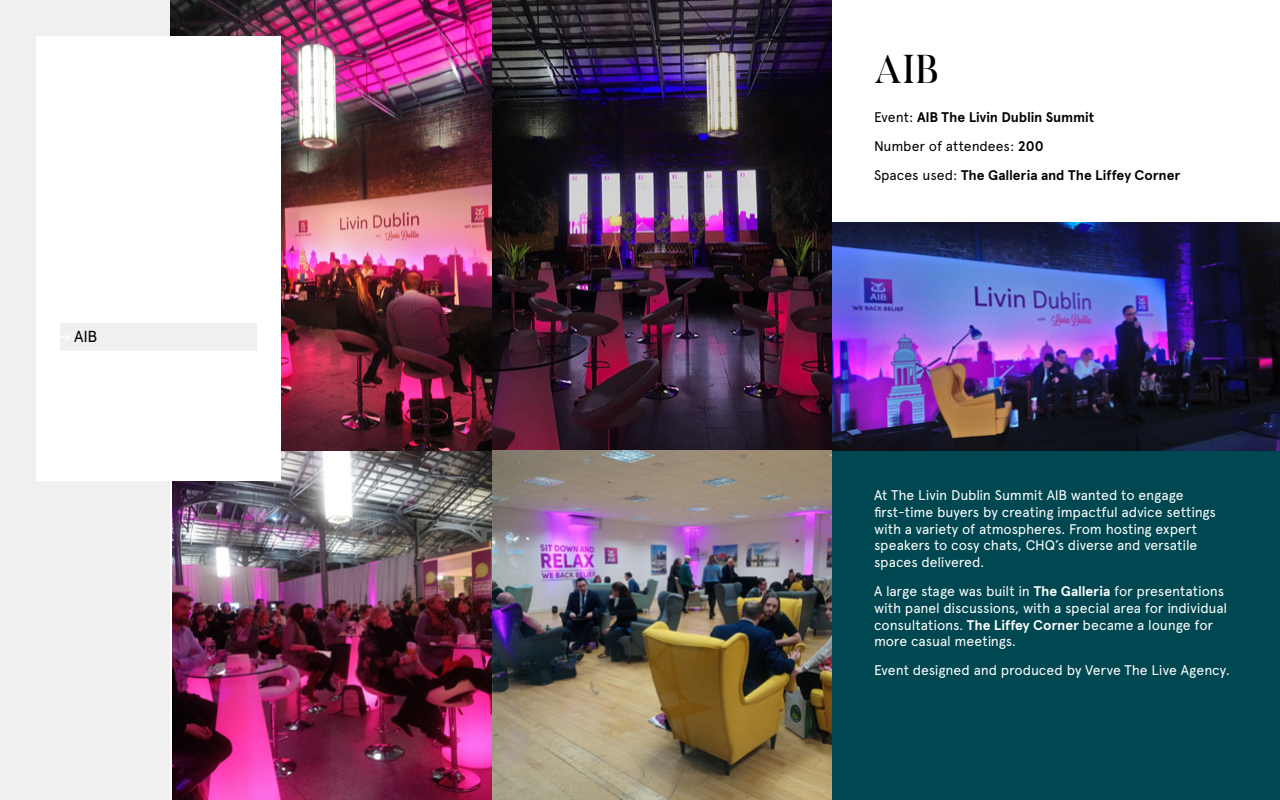
<style>
.page{position:relative;width:1280px;height:800px;background:#fff}
.page>*{position:absolute;margin:0;border:0;box-sizing:border-box;transform-origin:0 0}
.t1{font:40px "Butler";color:#000}
.t2{font:16px "Apercu";color:#000}
.t3{font:14px/16.8px "Apercu";letter-spacing:-.01em;color:#fff}
.t4{font:700 14px/28.8px "Apercu";letter-spacing:-.005em;color:#000}
.s1{font-weight:400}
.s2{font-weight:700}
</style>
<div class="page">
<img style="left:172px;top:450px;width:320px;height:350px">
<img style="left:170px;top:0;width:322px;height:450px">
<img style="left:492px;top:0;width:340px;height:450px">
<div style="left:832px;top:450px;width:448px;height:350px;background:#004851"></div>
<img style="left:832px;top:222px;width:448px;height:228px">
<div style="left:0;top:0;width:170px;height:800px;background:#f0f0f0"></div>
<div style="left:36px;top:36px;width:245px;height:445px;background:#fff"></div>
<div style="left:60px;top:323px;width:197px;height:28px;background:#f0f0f0"></div>
<img style="left:492px;top:450px;width:340px;height:350px">
<p class="t2" style="left:74px;top:327px;width:25px">AIB</p>
<h1 class="t1" style="left:874px;top:44px;width:67px">AIB</h1>
<p class="t4" style="left:874px;top:103px;width:308px"><span class="s1">Event:</span> AIB The Livin Dublin Summit<br><span class="s1">Number of attendees:</span> 200<br><span class="s1">Spaces used:</span> The Galleria and The Liffey Corner</p>
<p class="t3" style="left:874px;top:487px;width:344px">At The Livin Dublin Summit AIB wanted to engage first-time buyers by creating impactful advice settings with a variety of atmospheres. From hosting expert speakers to cosy chats, CHQ’s diverse and versatile spaces delivered.</p>
<p class="t3" style="left:874px;top:583px;width:355px">A large stage was built in <span class="s2">The Galleria</span> for presentations with panel discussions, with a special area for individual consultations. <span class="s2">The Liffey Corner</span> became a lounge for more casual meetings.</p>
<p class="t3" style="left:874px;top:662px;width:357px">Event designed and produced by Verve The Live Agency.</p>
</div>
